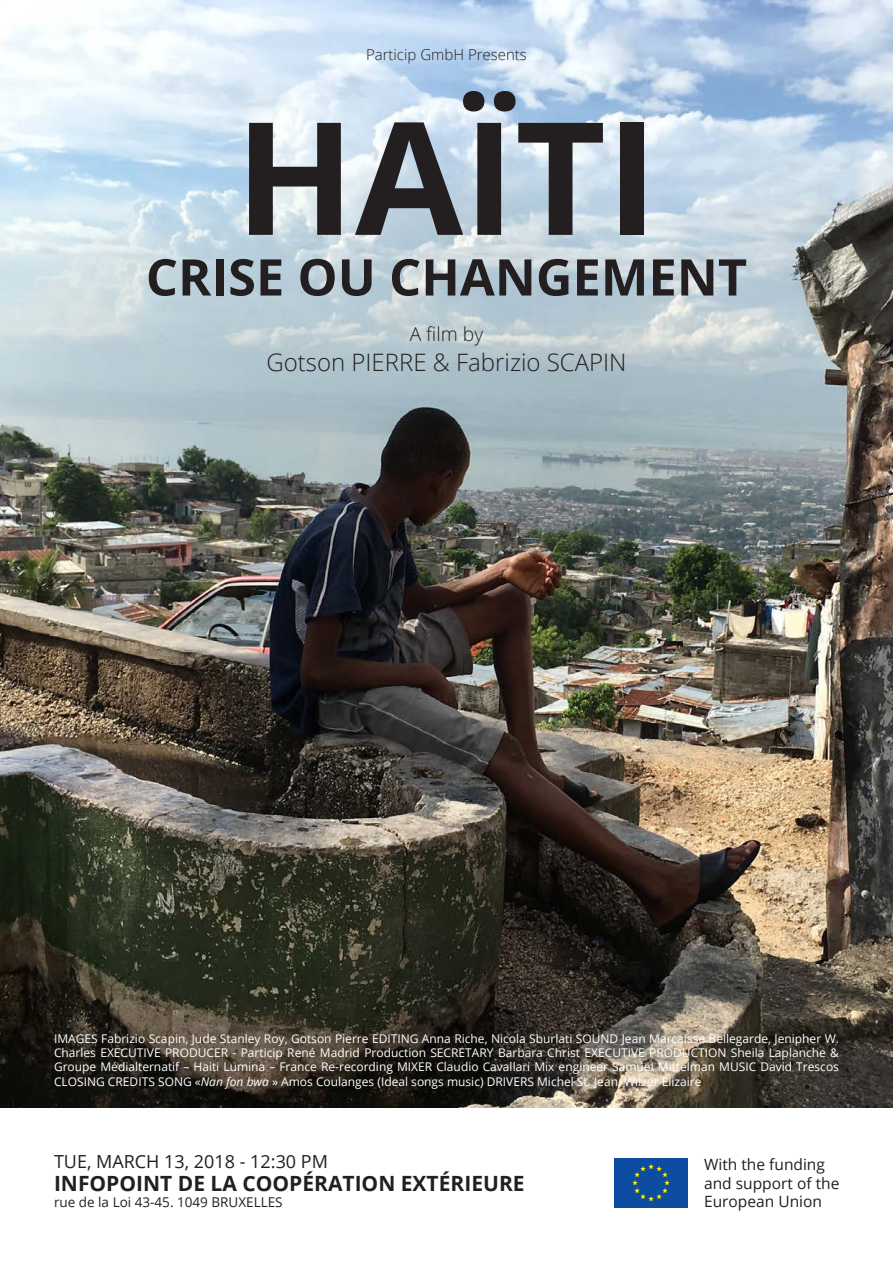
<style>
.page{position:relative;width:893px;height:1263px;background:#fff}
.page>*{position:absolute;margin:0;border:0;box-sizing:border-box;transform-origin:0 0}
.t1{font:700 156.9px "Open Sans";color:#231f20}
.t2{font:700 50.55px "Open Sans";color:#231f20}
.t3{font:300 24px "Open Sans";color:#231f20}
.t4{font:700 21px "Open Sans";color:#231f20}
.t5{font:300 19.35px "Open Sans";color:#231f20}
.t6{font:18px "Open Sans";color:#231f20}
.t7{font:15.6px/18.6px "Open Sans";color:#231f20}
.t8{font:300 15px "Open Sans";color:#231f20}
.t9{font:13.5px "Open Sans";color:#231f20}
.t10{font:12px/14.4px "Open Sans";color:#fff;text-align:justify}
.s1{font-style:italic}
</style>
<div class="page">
<img style="left:0;top:0;width:893px;height:1108px">
<div style="left:614px;top:1158px;width:74px;height:49px;background:#0d4da1"></div>
<svg style="left:632px;top:1164px;width:38px;height:37px"></svg>
<p class="t8" style="left:366px;top:44px;width:162px">Particip GmbH Presents</p>
<p class="t1" style="left:235px;top:67px;width:424px">HAÏTI</p>
<p class="t2" style="left:146px;top:241px;width:603px">CRISE OU CHANGEMENT</p>
<p class="t5" style="left:410px;top:321px;width:75px">A film by</p>
<p class="t3" style="left:266px;top:346px;width:362px">Gotson PIERRE &amp; Fabrizio SCAPIN</p>
<p class="t10" style="left:54px;top:1031px;width:786px">IMAGES Fabrizio Scapin, Jude Stanley Roy, Gotson Pierre EDITING Anna Riche, Nicola Sburlati SOUND Jean Marcaisse Bellegarde, Jenipher W.<br>Charles EXECUTIVE PRODUCER - Particip René Madrid Production SECRETARY Barbara Christ EXECUTIVE PRODUCTION Sheila Laplanche &amp; Groupe Médialternatif – Haiti Lumina – France Re-recording MIXER Claudio Cavallari Mix engineer Samuel Mittelman MUSIC David Trescos CLOSING CREDITS SONG «<span class="s1">Nan fon bwa</span> » Amos Coulanges (Ideal songs music) DRIVERS Michel St. Jean, Wilzer Elizaire</p>
<p class="t6" style="left:54px;top:1149px;width:276px">TUE, MARCH 13, 2018 - 12:30 PM</p>
<p class="t4" style="left:54px;top:1168px;width:472px">INFOPOINT DE LA COOPÉRATION EXTÉRIEURE</p>
<p class="t9" style="left:54px;top:1193px;width:230px">rue de la Loi 43-45. 1049 BRUXELLES</p>
<p class="t7" style="left:704px;top:1154px;width:137px">With the funding and support of the<br>European Union</p>
</div>
